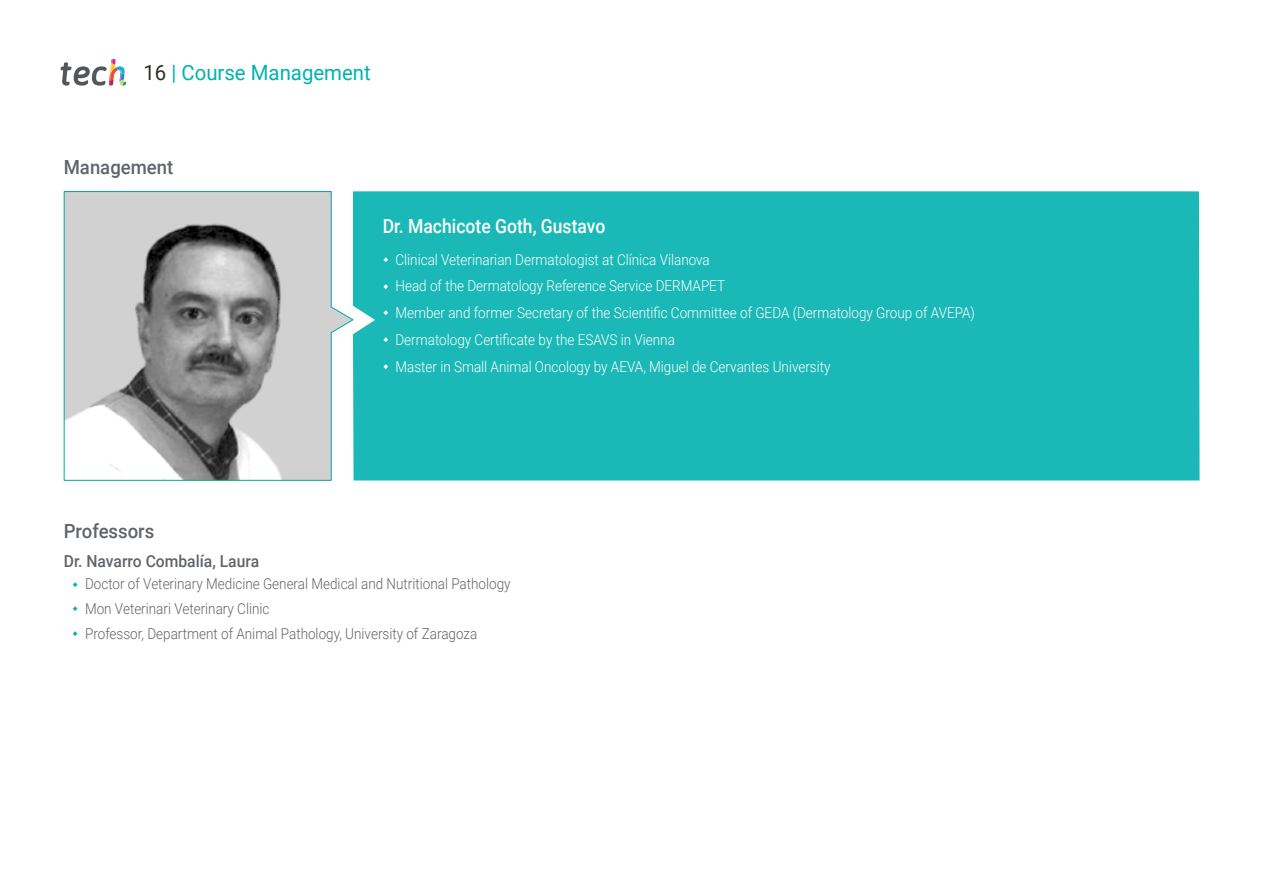
<style>
.page{position:relative;width:1263px;height:893px;background:#fff}
.page>*{position:absolute;margin:0;border:0;box-sizing:border-box;transform-origin:0 0}
.t1{font:21px "Roboto";color:#00b2af}
.t2{font:500 19.5px "Roboto";color:#fff;scale:.9 1}
.t3{font:500 19.5px "Roboto";color:#61646a;scale:.95 1}
.t4{font:500 16.5px "Roboto";color:#61646a;scale:.95 1}
.t5{font:300 15px/26.7px "Roboto";color:#fff;scale:.9 1}
.t6{font:300 15px/24.6px "Roboto";color:#61646a;scale:.9 1}
.s1{color:#312e20}
</style>
<div class="page">
<svg style="left:61px;top:59px;width:65px;height:27px"></svg>
<div style="left:354px;top:191px;width:845px;height:289px;background:#1ab9b7"></div>
<svg style="left:64px;top:191px;width:290px;height:290px"></svg>
<svg style="left:384px;top:257px;width:4px;height:5px"></svg>
<svg style="left:384px;top:284px;width:4px;height:5px"></svg>
<svg style="left:384px;top:310px;width:4px;height:5px"></svg>
<svg style="left:384px;top:337px;width:4px;height:5px"></svg>
<svg style="left:384px;top:364px;width:4px;height:5px"></svg>
<h1 class="t1" style="left:144px;top:57px;width:229px"><span class="s1">16</span> | Course Management</h1>
<h2 class="t3" style="left:64px;top:154px;width:117px">Management</h2>
<h2 class="t2" style="left:383px;top:212px;width:249px">Dr. Machicote Goth, Gustavo</h2>
<p class="t5" style="left:395px;top:245px;width:645px">Clinical Veterinarian Dermatologist at Clínica Vilanova<br>Head of the Dermatology Reference Service DERMAPET<br>Member and former Secretary of the Scientific Committee of GEDA (Dermatology Group of AVEPA)<br>Dermatology Certificate by the ESAVS in Vienna<br>Master in Small Animal Oncology by AEVA, Miguel de Cervantes University</p>
<h2 class="t3" style="left:64px;top:517px;width:97px">Professors</h2>
<p class="t4" style="left:64px;top:550px;width:207px">Dr. Navarro Combalía, Laura</p>
<p class="t6" style="left:85px;top:571px;width:474px">Doctor of Veterinary Medicine General Medical and Nutritional Pathology<br>Mon Veterinari Veterinary Clinic<br>Professor, Department of Animal Pathology, University of Zaragoza</p>
</div>
